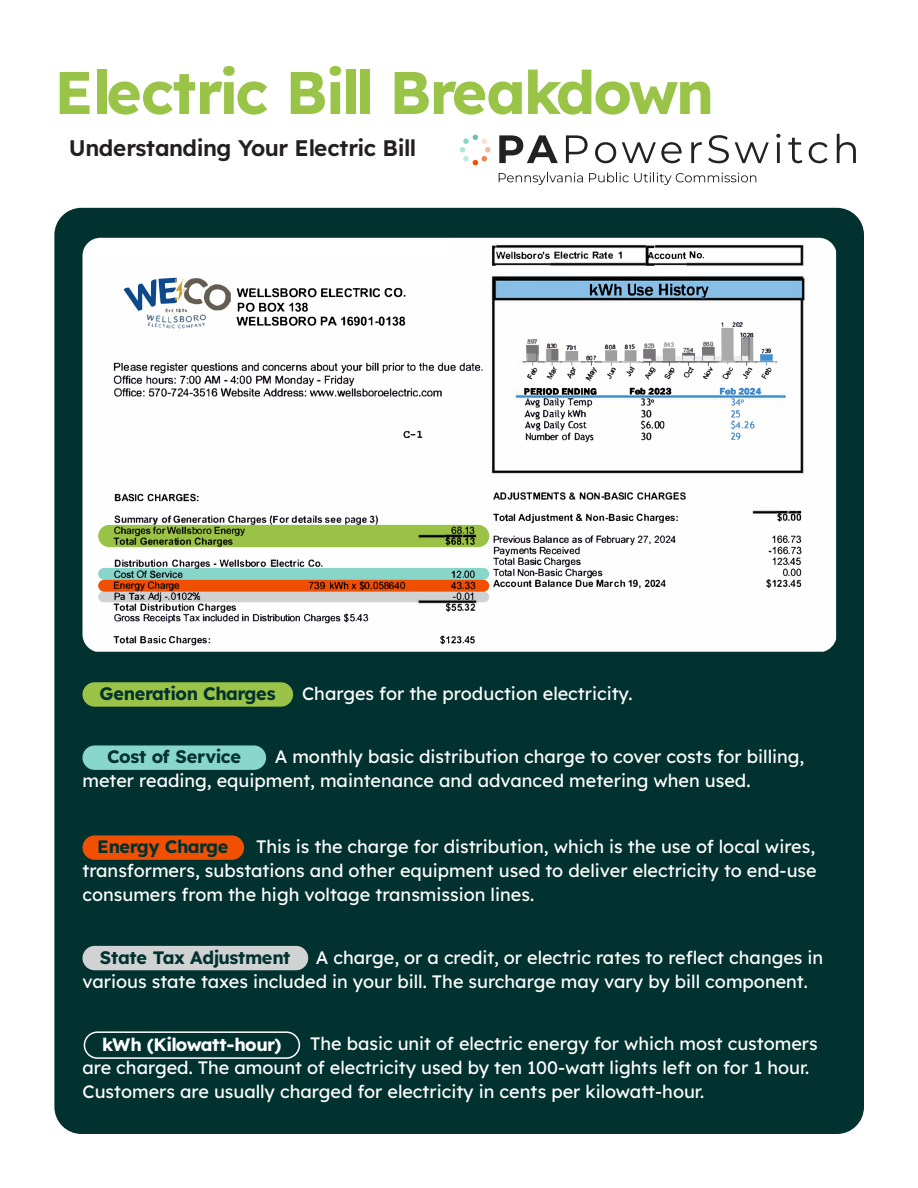
<style>
.page{position:relative;width:918px;height:1188px;background:#fff}
.page>*{position:absolute;margin:0;border:0;box-sizing:border-box;transform-origin:0 0}
.t1{font:60px "Lexend";letter-spacing:-.01em;color:#99c448}
.t2{font:22.5px "Lexend";color:#231f20}
.t3{font:18px/24px "Lexend";color:#fff}
.t4{font:18px "Lexend";color:#01322f}
</style>
<div class="page">
<div style="left:54px;top:208px;width:810px;height:926px;background:#01322f;border-radius:27px"></div>
<div style="left:82px;top:745px;width:184px;height:25px;background:#89d7ca;border-radius:12px"></div>
<svg style="left:460px;top:135px;width:31px;height:30px"></svg>
<svg style="left:499px;top:135px;width:59px;height:28px"></svg>
<svg style="left:566px;top:135px;width:22px;height:28px"></svg>
<svg style="left:595px;top:142px;width:21px;height:21px"></svg>
<svg style="left:622px;top:142px;width:60px;height:21px"></svg>
<svg style="left:691px;top:142px;width:11px;height:21px"></svg>
<svg style="left:708px;top:135px;width:21px;height:28px"></svg>
<svg style="left:735px;top:142px;width:34px;height:21px"></svg>
<svg style="left:776px;top:134px;width:4px;height:29px"></svg>
<svg style="left:788px;top:138px;width:14px;height:25px"></svg>
<svg style="left:809px;top:142px;width:19px;height:21px"></svg>
<svg style="left:837px;top:134px;width:19px;height:29px"></svg>
<svg style="left:499px;top:173px;width:84px;height:12px"></svg>
<svg style="left:589px;top:173px;width:167px;height:12px"></svg>
<div style="left:82px;top:682px;width:211px;height:25px;background:#9ac347;border-radius:12px"></div>
<div style="left:82px;top:835px;width:162px;height:25px;background:#f15002;border-radius:12px"></div>
<div style="left:82px;top:946px;width:226px;height:24px;background:#d1d2d4;border-radius:12px"></div>
<div style="left:84px;top:1031px;width:216px;height:28px;border:2px solid #fff;border-radius:13px"></div>
<img style="left:82px;top:238px;width:754px;height:414px">
<div style="left:98px;top:568px;width:391px;height:12px;background:#89d7ca;border-radius:6px"></div>
<svg style="left:98px;top:525px;width:391px;height:22px;background:#87ab3e"></svg>
<svg style="left:98px;top:580px;width:391px;height:12px;background:#d54a07"></svg>
<svg style="left:98px;top:592px;width:391px;height:10px;background:#bebec1"></svg>
<p class="t1" style="left:54px;top:49px;width:659px">Electric Bill Breakdown</p>
<p class="t2" style="left:69px;top:131px;width:348px">Understanding Your Electric Bill</p>
<p class="t4" style="left:100px;top:681px;width:177px">Generation Charges</p>
<p class="t3" style="left:302px;top:681px;width:332px">Charges for the production electricity.</p>
<p class="t4" style="left:107px;top:744px;width:135px">Cost of Service</p>
<p class="t3" style="left:82px;top:744px;width:723px;text-indent:192px">A monthly basic distribution charge to cover costs for billing, meter reading, equipment, maintenance and advanced metering when used.</p>
<p class="t3" style="left:82px;top:834px;width:736px;text-align:justify;text-indent:174px">This is the charge for distribution, which is the use of local wires, transformers, substations and other equipment used to deliver electricity to end-use consumers from the high voltage transmission lines.</p>
<p class="t4" style="left:97px;top:834px;width:133px">Energy Charge</p>
<p class="t4" style="left:100px;top:944px;width:192px">State Tax Adjustment</p>
<p class="t3" style="left:82px;top:944px;width:742px;text-indent:233px">A charge, or a credit, or electric rates to reflect changes in various state taxes included in your bill. The surcharge may vary by bill component.</p>
<p class="t3" style="left:82px;top:1031px;width:737px;text-indent:228px">The basic unit of electric energy for which most customers are charged. The amount of electricity used by ten 100-watt lights left on for 1 hour.<br>Customers are usually charged for electricity in cents per kilowatt-hour.</p>
<p class="t3" style="left:102px;top:1031px;width:180px">kWh (Kilowatt-hour)</p>
</div>
